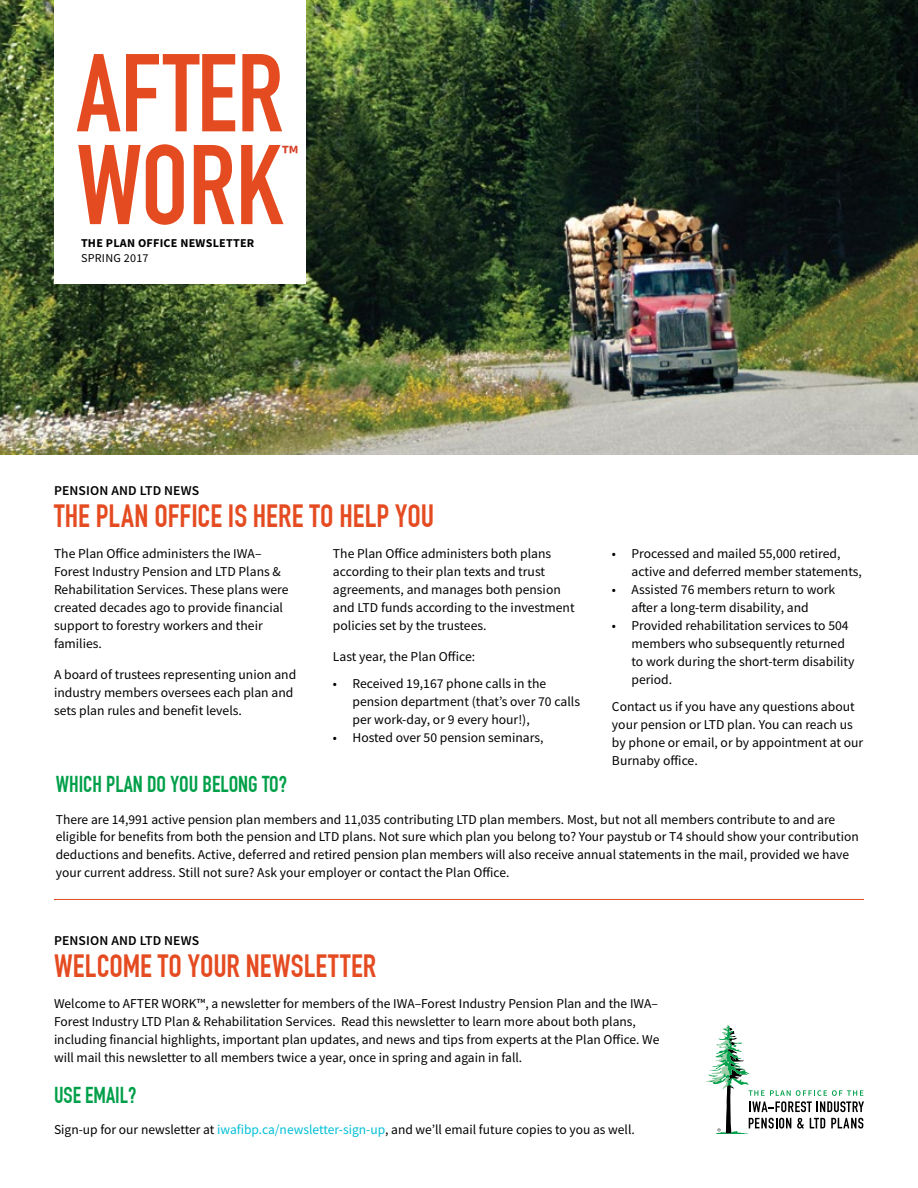
<style>
.page{position:relative;width:918px;height:1188px;background:#fff}
.page>*{position:absolute;margin:0;border:0;box-sizing:border-box;transform-origin:0 0}
.t1{font:700 111.15px "DIN Condensed";color:#e54b21}
.t2{font:700 108.6px "DIN Condensed";color:#e54b21}
.t3{font:700 31.5px "DIN Condensed";letter-spacing:.005em;color:#e54b21}
.t4{font:600 24px "Source Sans Pro";color:#d74127}
.t5{font:700 22.5px "DIN Condensed";color:#009f49}
.t6{font:13.5px/18px "Source Sans Pro";color:#000}
.t7{font:600 13.5px "Source Sans Pro";letter-spacing:.01em;color:#000}
.t8{font:700 12px "Source Sans Pro";letter-spacing:.02em;color:#000}
.t9{font:12px "Source Sans Pro";letter-spacing:.02em;color:#000}
.s1{color:#00bfd6}
</style>
<div class="page">
<svg style="left:705px;top:1025px;width:159px;height:109px"></svg>
<hr style="left:54px;top:899px;width:810px;height:1px;background:#e54b21">
<img style="left:0;top:0;width:918px;height:454px">
<div style="left:54px;top:0;width:252px;height:284px;background:#fff"></div>
<h2 class="t2" style="left:77px;top:30px;width:208px">AFTER</h2>
<h1 class="t1" style="left:77px;top:120px;width:208px">WORK</h1>
<h3 class="t4" style="left:282px;top:138px;width:17px">™</h3>
<p class="t8" style="left:81px;top:235px;width:175px">THE PLAN OFFICE NEWSLETTER</p>
<p class="t9" style="left:81px;top:250px;width:69px">SPRING 2017</p>
<p class="t7" style="left:54px;top:482px;width:147px">PENSION AND LTD NEWS</p>
<h3 class="t3" style="left:54px;top:497px;width:382px">THE PLAN OFFICE IS HERE TO HELP YOU</h3>
<p class="t6" style="left:54px;top:544px;width:236px">The Plan Office administers the IWA– Forest Industry Pension and LTD Plans &amp; Rehabilitation Services. These plans were created decades ago to provide financial support to forestry workers and their families.</p>
<p class="t6" style="left:54px;top:666px;width:244px">A board of trustees representing union and industry members oversees each plan and sets plan rules and benefit levels.</p>
<p class="t6" style="left:333px;top:544px;width:243px">The Plan Office administers both plans according to their plan texts and trust agreements, and manages both pension and LTD funds according to the investment policies set by the trustees.</p>
<p class="t6" style="left:333px;top:648px;width:144px">Last year, the Plan Office:</p>
<p class="t6" style="left:352px;top:675px;width:229px;text-indent:-19px">• Received 19,167 phone calls in the pension department (that’s over 70 calls per work-day, or 9 every hour!),</p>
<p class="t6" style="left:333px;top:729px;width:212px">• Hosted over 50 pension seminars,</p>
<p class="t6" style="left:631px;top:544px;width:232px;text-indent:-19px">• Processed and mailed 55,000 retired, active and deferred member statements,</p>
<p class="t6" style="left:612px;top:580px;width:225px;text-align:center">• Assisted 76 members return to work after a long-term disability, and</p>
<p class="t6" style="left:631px;top:616px;width:225px;text-indent:-19px">• Provided rehabilitation services to 504 members who subsequently returned to work during the short-term disability period.</p>
<p class="t6" style="left:612px;top:697px;width:253px">Contact us if you have any questions about your pension or LTD plan. You can reach us by phone or email, or by appointment at our Burnaby office.</p>
<h3 class="t5" style="left:56px;top:771px;width:233px">WHICH PLAN DO YOU BELONG TO?</h3>
<p class="t6" style="left:56px;top:810px;width:804px">There are 14,991 active pension plan members and 11,035 contributing LTD plan members. Most, but not all members contribute to and are eligible for benefits from both the pension and LTD plans. Not sure which plan you belong to? Your paystub or T4 should show your contribution deductions and benefits. Active, deferred and retired pension plan members will also receive annual statements in the mail, provided we have your current address. Still not sure? Ask your employer or contact the Plan Office.</p>
<p class="t7" style="left:54px;top:932px;width:147px">PENSION AND LTD NEWS</p>
<h3 class="t3" style="left:54px;top:947px;width:324px">WELCOME TO YOUR NEWSLETTER</h3>
<p class="t6" style="left:54px;top:994px;width:607px">Welcome to AFTER WORK™, a newsletter for members of the IWA–Forest Industry Pension Plan and the IWA– Forest Industry LTD Plan &amp; Rehabilitation Services. Read this newsletter to learn more about both plans, including financial highlights, important plan updates, and news and tips from experts at the Plan Office. We will mail this newsletter to all members twice a year, once in spring and again in fall.</p>
<h3 class="t5" style="left:54px;top:1081px;width:84px">USE EMAIL?</h3>
<p class="t6" style="left:54px;top:1120px;width:582px">Sign-up for our newsletter at <span class="s1">iwafibp.ca/newsletter-sign-up</span>, and we’ll email future copies to you as well.</p>
</div>
